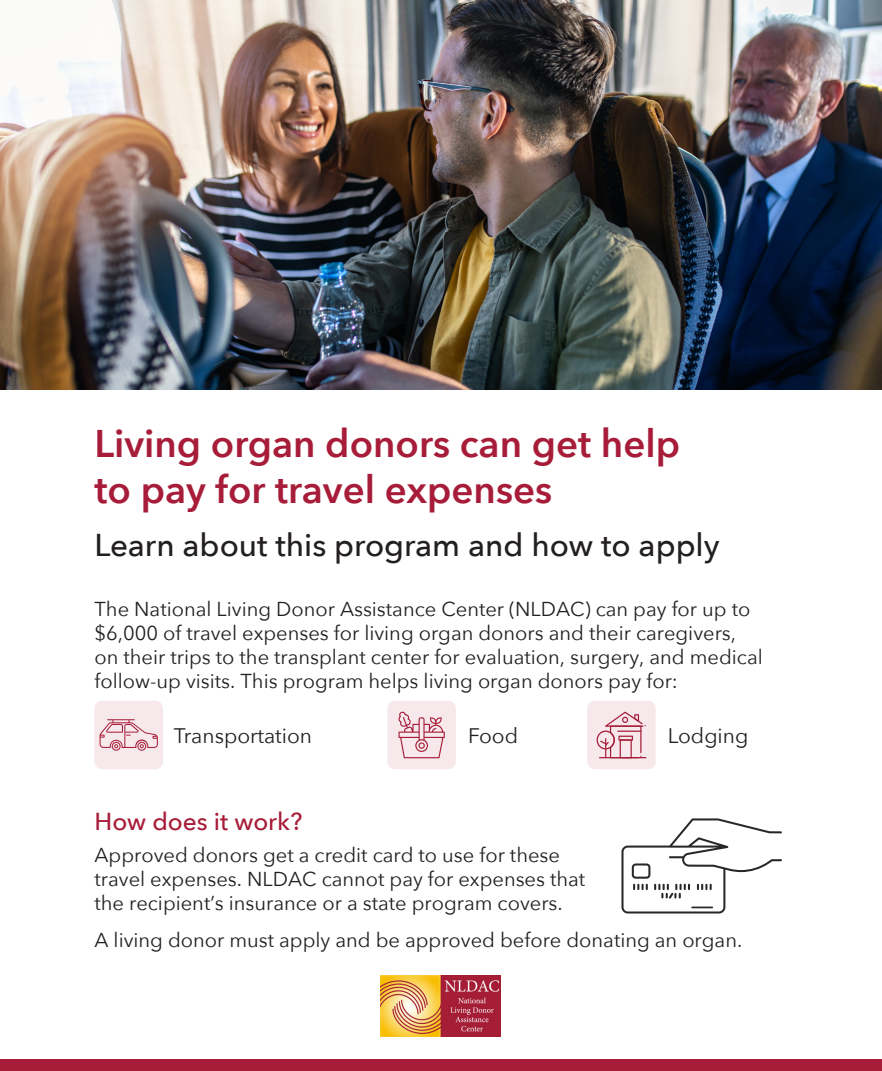
<style>
.page{position:relative;width:882px;height:1071px;background:#fff}
.page>*{position:absolute;margin:0;border:0;box-sizing:border-box;transform-origin:0 0}
.t1{font:600 38.5px/46.2px "Avenir Next";color:#a71d39}
.t2{font:500 31.5px "Avenir Next";color:#231f20}
.t3{font:500 24.5px "Avenir Next";color:#a71d39}
.t4{font:21px "Avenir Next";color:#231f20}
.Paragraph_1{font:20.12px/24.2px "Avenir Next";color:#231f20}
</style>
<div class="page">
<div style="left:587px;top:701px;width:69px;height:68px;background:#f6e8eb;border-radius:8px"></div>
<img style="left:0;top:0;width:882px;height:389px">
<svg style="left:597px;top:712px;width:49px;height:46px"></svg>
<div style="left:94px;top:701px;width:69px;height:68px;background:#f6e8eb;border-radius:8px"></div>
<div style="left:387px;top:701px;width:69px;height:68px;background:#f6e8eb;border-radius:8px"></div>
<svg style="left:398px;top:712px;width:47px;height:46px"></svg>
<svg style="left:100px;top:719px;width:58px;height:32px"></svg>
<img style="left:381px;top:976px;width:119px;height:61px">
<svg style="left:621px;top:818px;width:161px;height:96px"></svg>
<div style="left:0;top:1059px;width:882px;height:12px;background:#a71d39"></div>
<p class="t1" style="left:94px;top:419px;width:587px">Living organ donors can get help to pay for travel expenses</p>
<p class="t2" style="left:94px;top:519px;width:627px">Learn about this program and how to apply</p>
<p class="Paragraph_1" style="left:94px;top:596px;width:670px">The National Living Donor Assistance Center (NLDAC) can pay for up to $6,000 of travel expenses for living organ donors and their caregivers, on their trips to the transplant center for evaluation, surgery, and medical follow-up visits. This program helps living organ donors pay for:</p>
<p class="t4" style="left:174px;top:718px;width:140px">Transportation</p>
<p class="t4" style="left:468px;top:718px;width:51px">Food</p>
<p class="t4" style="left:668px;top:718px;width:82px">Lodging</p>
<p class="t3" style="left:94px;top:800px;width:209px">How does it work?</p>
<p class="Paragraph_1" style="left:94px;top:842px;width:492px">Approved donors get a credit card to use for these travel expenses. NLDAC cannot pay for expenses that the recipient’s insurance or a state program covers.</p>
<p class="Paragraph_1" style="left:94px;top:927px;width:649px">A living donor must apply and be approved before donating an organ.</p>
</div>
